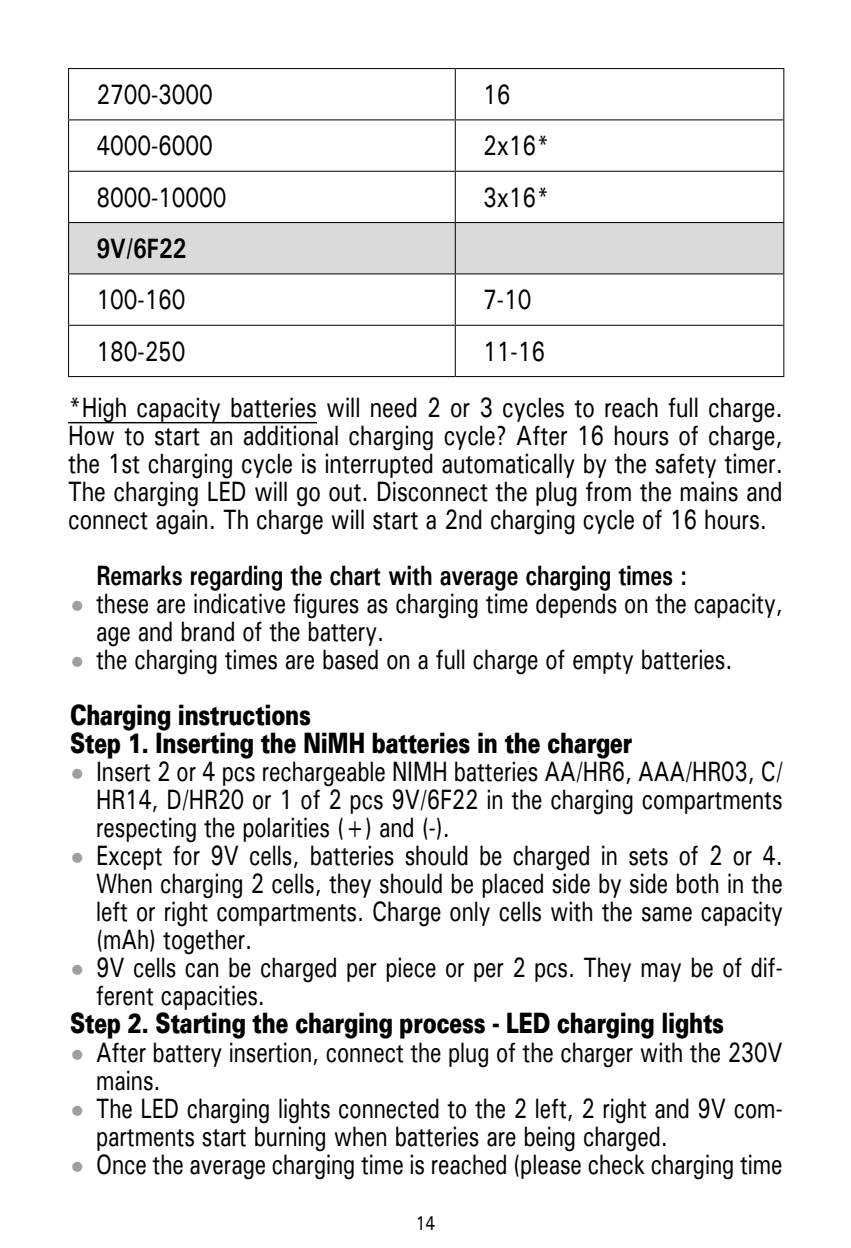
<style>
.page{position:relative;width:851px;height:1248px;background:#fff}
.page>*{position:absolute;margin:0;border:0;box-sizing:border-box;transform-origin:0 0}
.t1{font:28px/28px "Univers ATT";letter-spacing:-.005em;color:#000;scale:.76 1}
.t2{font:28px/28px "Univers ATT";letter-spacing:-.005em;color:#000;scale:.78 1}
.t3{font:900 28px/28px "Univers";letter-spacing:-.005em;color:#000;scale:.75 1}
.t4{font:700 28px "Univers ATT";letter-spacing:-.005em;color:#000;scale:.78 1}
.t5{font:20px "Univers ATT";color:#000;scale:.78 1}
.s1{font-size:20px;color:#9c9e9f}
</style>
<div class="page">
<hr style="left:68px;top:422px;width:249px;height:1px;background:#000">
<div style="left:69px;top:223px;width:714px;height:50px;background:#d9dadb"></div>
<hr style="left:68px;top:68px;width:387px;height:1px;background:#000">
<hr style="left:68px;top:69px;width:1px;height:50px;background:#000">
<hr style="left:455px;top:68px;width:329px;height:1px;background:#000">
<hr style="left:454px;top:69px;width:2px;height:50px;background:#000">
<hr style="left:783px;top:69px;width:1px;height:50px;background:#000">
<hr style="left:68px;top:119px;width:387px;height:2px;background:#000">
<hr style="left:68px;top:120px;width:1px;height:51px;background:#000">
<hr style="left:455px;top:119px;width:329px;height:2px;background:#000">
<hr style="left:454px;top:120px;width:2px;height:51px;background:#000">
<hr style="left:783px;top:120px;width:1px;height:51px;background:#000">
<hr style="left:68px;top:170px;width:387px;height:2px;background:#000">
<hr style="left:68px;top:172px;width:1px;height:50px;background:#000">
<hr style="left:455px;top:170px;width:329px;height:2px;background:#000">
<hr style="left:454px;top:172px;width:2px;height:50px;background:#000">
<hr style="left:783px;top:172px;width:1px;height:50px;background:#000">
<hr style="left:454px;top:223px;width:2px;height:50px;background:#000">
<hr style="left:68px;top:274px;width:1px;height:51px;background:#000">
<hr style="left:454px;top:274px;width:2px;height:51px;background:#000">
<hr style="left:783px;top:274px;width:1px;height:51px;background:#000">
<hr style="left:68px;top:324px;width:387px;height:2px;background:#000">
<hr style="left:68px;top:326px;width:1px;height:50px;background:#000">
<hr style="left:455px;top:324px;width:329px;height:2px;background:#000">
<hr style="left:454px;top:326px;width:2px;height:50px;background:#000">
<hr style="left:783px;top:326px;width:1px;height:50px;background:#000">
<hr style="left:68px;top:376px;width:387px;height:1px;background:#000">
<hr style="left:455px;top:376px;width:329px;height:1px;background:#000">
<hr style="left:68px;top:222px;width:387px;height:1px;background:#000">
<hr style="left:68px;top:223px;width:1px;height:50px;background:#000">
<hr style="left:455px;top:222px;width:329px;height:1px;background:#000">
<hr style="left:783px;top:223px;width:1px;height:50px;background:#000">
<hr style="left:68px;top:273px;width:387px;height:1px;background:#000">
<hr style="left:455px;top:273px;width:329px;height:1px;background:#000">
<p class="t2" style="left:97px;top:80px;width:151px">2700-3000</p>
<p class="t2" style="left:483px;top:80px;width:37px">16</p>
<p class="t2" style="left:97px;top:131px;width:151px">4000-6000</p>
<p class="t2" style="left:483px;top:131px;width:87px">2x16*</p>
<p class="t2" style="left:97px;top:182px;width:168px">8000-10000</p>
<p class="t2" style="left:483px;top:182px;width:87px">3x16*</p>
<p class="t4" style="left:97px;top:231px;width:116px">9V/6F22</p>
<p class="t2" style="left:97px;top:285px;width:116px">100-160</p>
<p class="t2" style="left:483px;top:285px;width:63px">7-10</p>
<p class="t2" style="left:97px;top:336px;width:116px">180-250</p>
<p class="t2" style="left:68px;top:322px;width:917px;line-height:56.4px;text-indent:415px">11-16<br>*High capacity batteries will need 2 or 3 cycles to reach full charge.</p>
<p class="t2" style="left:68px;top:421px;width:917px;text-align:justify">How to start an additional charging cycle? After 16 hours of charge, the 1st charging cycle is interrupted automatically by the safety timer.<br>The charging LED will go out. Disconnect the plug from the mains and connect again. Th charge will start a 2nd charging cycle of 16 hours.</p>
<p class="t4" style="left:96px;top:558px;width:759px">Remarks regarding the chart with average charging times :</p>
<p class="t1" style="left:96px;top:589px;width:905px;text-indent:-26px"><span class="s1">•</span> these are indicative figures as charging time depends on the capacity, age and brand of the battery.</p>
<p class="t1" style="left:70px;top:645px;width:873px"><span class="s1">•</span> the charging times are based on a full charge of empty batteries.</p>
<p class="t3" style="left:70px;top:700px;width:751px">Charging instructions<br>Step 1. Inserting the NiMH batteries in the charger</p>
<p class="t1" style="left:96px;top:757px;width:904px;text-align:justify;text-indent:-26px"><span class="s1">•</span> Insert 2 or 4 pcs rechargeable NIMH batteries AA/HR6, AAA/HR03, C/ HR14, D/HR20 or 1 of 2 pcs 9V/6F22 in the charging compartments respecting the polarities (+) and (-).</p>
<p class="t1" style="left:96px;top:841px;width:905px;text-align:justify;text-indent:-26px"><span class="s1">•</span> Except for 9V cells, batteries should be charged in sets of 2 or 4.<br>When charging 2 cells, they should be placed side by side both in the left or right compartments. Charge only cells with the same capacity (mAh) together.</p>
<p class="t1" style="left:96px;top:953px;width:905px;text-indent:-26px"><span class="s1">•</span> 9V cells can be charged per piece or per 2 pcs. They may be of dif&shy;ferent capacities.</p>
<p class="t3" style="left:70px;top:1008px;width:873px">Step 2. Starting the charging process - LED charging lights</p>
<p class="t1" style="left:96px;top:1037px;width:905px;text-indent:-26px"><span class="s1">•</span> After battery insertion, connect the plug of the charger with the 230V mains.</p>
<p class="t1" style="left:96px;top:1093px;width:905px;text-indent:-26px"><span class="s1">•</span> The LED charging lights connected to the 2 left, 2 right and 9V com&shy;partments start burning when batteries are being charged.</p>
<p class="t1" style="left:70px;top:1149px;width:939px"><span class="s1">•</span> Once the average charging time is reached (please check charging time</p>
<p class="t5" style="left:415px;top:1210px;width:27px">14</p>
</div>
